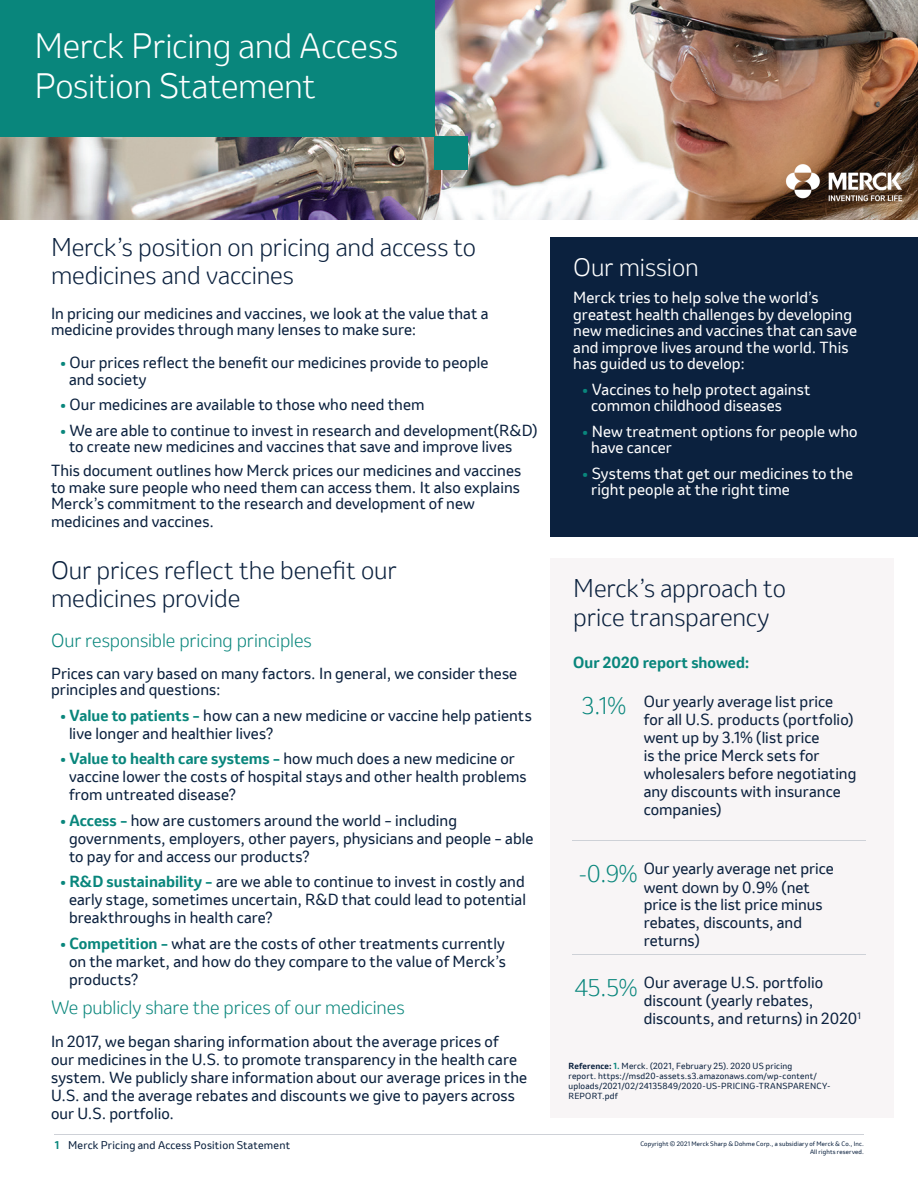
<style>
.page{position:relative;width:918px;height:1188px;background:#fff}
.page>*{position:absolute;margin:0;border:0;box-sizing:border-box;transform-origin:0 0}
.t1{font:300 33px/39.6px "Invention";letter-spacing:-.01em;color:#fff}
.t2{font:300 24px/28.8px "Invention";letter-spacing:-.005em;color:#0b213e}
.t3{font:300 24px "Invention";letter-spacing:-.01em;color:#fff}
.t4{font:300 22.5px "Invention";color:#09867c}
.t5{font:300 18px "Invention";letter-spacing:-.005em;color:#09867c}
.t6{font:15px/18px "Invention";letter-spacing:.005em;color:#0b213e}
.t7{font:15px/16.5px "Invention";letter-spacing:.005em;color:#fff}
.t8{font:700 15px "Invention";letter-spacing:.005em;color:#09867c}
.t9{font:10.5px "Invention";letter-spacing:.02em;color:#0b213e}
.t10{font:8.25px/9.9px "Invention";letter-spacing:.025em;color:#0b213e}
.t11{font:6px/7.5px "Invention";letter-spacing:.025em;color:#0b213e;text-align:right}
.s1{font-weight:700;color:#09867c}
.s2{font-family:"Invention JP"}
.s3{font-weight:300;font-size:22.5px;color:#09867c}
.s4{font-weight:700}
</style>
<div class="page">
<img style="left:0;top:0;width:918px;height:219px">
<div style="left:0;top:0;width:435px;height:137px;background:#09867c"></div>
<div style="left:435px;top:137px;width:33px;height:33px;background:#09867c"></div>
<img style="left:770px;top:148px;width:148px;height:70px">
<div style="left:550px;top:237px;width:368px;height:300px;background:#0b213e"></div>
<hr style="left:55px;top:1134px;width:809px;height:1px;background:#ced1d7">
<div style="left:550px;top:558px;width:344px;height:560px;background:#f8f5f6"></div>
<hr style="left:572px;top:840px;width:294px;height:1px;background:#ced1d7">
<hr style="left:572px;top:955px;width:294px;height:1px;background:#ced1d7">
<h1 class="t1" style="left:34px;top:26px;width:366px">Merck Pricing and Access<br>Position Statement</h1>
<h2 class="t2" style="left:51px;top:232px;width:427px">Merck’s position on pricing and access to medicines and vaccines</h2>
<p class="t6" style="left:51px;top:305px;width:439px;line-height:16.5px">In pricing our medicines and vaccines, we look at the value that a medicine provides through many lenses to make sure:</p>
<p class="t6" style="left:69px;top:354px;width:421px;line-height:16.5px;text-indent:-9px"><span class="s1">•</span> Our prices reflect the benefit our medicines provide to people and society</p>
<p class="t6" style="left:60px;top:396px;width:366px"><span class="s1">•</span> Our medicines are available to those who need them</p>
<p class="t6" style="left:69px;top:422px;width:470px;line-height:16.5px;text-indent:-9px"><span class="s1">•</span> We are able to continue to invest in research and development(R&amp;D) to create new medicines and vaccines that save and improve lives</p>
<p class="t6" style="left:51px;top:462px;width:472px;line-height:16.5px;text-align:justify">This document outlines how Merck prices our medicines and vaccines to make sure people who need them can access them. It also explains Merck’s commitment to the research and development of new</p>
<p class="t6" style="left:51px;top:513px;width:164px">medicines and vaccines.</p>
<h2 class="t2" style="left:51px;top:555px;width:347px">Our prices reflect the benefit our medicines provide</h2>
<p class="t5" style="left:51px;top:628px;width:262px">Our responsible pricing principles</p>
<p class="t6" style="left:51px;top:665px;width:468px;line-height:16.5px">Prices can vary based on many factors. In general, we consider these principles and questions:</p>
<p class="t6" style="left:69px;top:706px;width:464px;text-indent:-9px"><span class="s1">• Value to patients –</span> how can a new medicine or vaccine help patients live longer and healthier lives?</p>
<p class="t6" style="left:69px;top:749px;width:459px;text-indent:-9px"><span class="s1">• Value to health care systems –</span> how much does a new medicine or vaccine lower the costs of hospital stays and other health problems from untreated disease?</p>
<p class="t6" style="left:69px;top:811px;width:466px;text-indent:-9px"><span class="s1">• Access –</span> how are customers around the world – including governments, employers, other payers, physicians and people – able to pay for and access our products?</p>
<p class="t6" style="left:69px;top:872px;width:459px;text-align:justify;text-indent:-9px"><span class="s1">• R&amp;D sustainability –</span> are we able to continue to invest in costly and early stage, sometimes uncertain, R&amp;D that could lead to potential breakthroughs in health care?</p>
<p class="t6" style="left:69px;top:934px;width:438px;text-align:justify;text-indent:-9px"><span class="s1">• Competition –</span> what are the costs of other treatments currently on the market, and how do they compare to the value of Merck’s products?</p>
<p class="t5" style="left:51px;top:994px;width:355px">We publicly share the prices of our medicines</p>
<p class="t6" style="left:51px;top:1032px;width:478px">In 2017, we began sharing information about the average prices of<br>our medicines in the U.S. to promote transparency in the health care system. We publicly share information about our average prices in the U.S. and the average rebates and discounts we give to payers across our U.S. portfolio.</p>
<p class="t9" style="left:55px;top:1138px;width:237px"><span class="s1">1</span> Merck Pricing and Access Position Statement</p>
<h2 class="t3" style="left:573px;top:251px;width:127px">Our mission</h2>
<p class="t7" style="left:573px;top:289px;width:286px">Merck tries to help solve the world’s greatest health challenges by developing new medicines and vaccines that can save and improve lives around the world. This has guided us to develop:</p>
<p class="t7" style="left:591px;top:381px;width:221px;text-indent:-9px"><span class="s1">•</span> Vaccines to help protect against common childhood diseases</p>
<p class="t7" style="left:591px;top:423px;width:268px;text-indent:-9px"><span class="s1">•</span> New treatment options for people who have cancer</p>
<p class="t7" style="left:591px;top:465px;width:263px;text-indent:-9px"><span class="s1">•</span> Systems that get our medicines to the right people at the right time</p>
<h2 class="t2" style="left:573px;top:573px;width:214px">Merck’s approach to price transparency</h2>
<p class="t8" style="left:573px;top:651px;width:178px">Our 2020 report showed:</p>
<h3 class="t4" style="left:582px;top:690px;width:46px">3.1%</h3>
<p class="t6" style="left:644px;top:692px;width:214px">Our yearly average list price for all U.S. products (portfolio) went up by 3.1% (list price<br>is the price Merck sets for wholesalers before negotiating any discounts with insurance companies)</p>
<p class="t6" style="left:644px;top:859px;width:192px;line-height:18.8px">Our yearly average net price went <span class="s2">down</span> by 0.9% (net</p>
<p class="t6" style="left:644px;top:896px;width:180px">price is the list price minus rebates, discounts, and returns)</p>
<h3 class="t4" style="left:578px;top:858px;width:61px">-0.9%</h3>
<p class="t6" style="left:644px;top:974px;width:219px;text-indent:-69px"><span class="s3">45.5%</span> Our average U.S. portfolio discount (yearly rebates, discounts, and returns) in 2020<sup>1</sup></p>
<p class="t10" style="left:569px;top:1061px;width:263px"><span class="s4">Reference:</span> <span class="s1">1.</span> Merck. (2021, February 25). 2020 US pricing<br>report. https://msd20-assets.s3.amazonaws.com/wp-content/ uploads/2021/02/24135849/2020-US-PRICING-TRANSPARENCY-REPORT.pdf</p>
<p class="t11" style="left:640px;top:1140px;width:225px">Copyright © 2021 Merck Sharp &amp; Dohme Corp., a subsidiary of Merck &amp; Co., Inc.<br>All rights reserved.</p>
</div>
